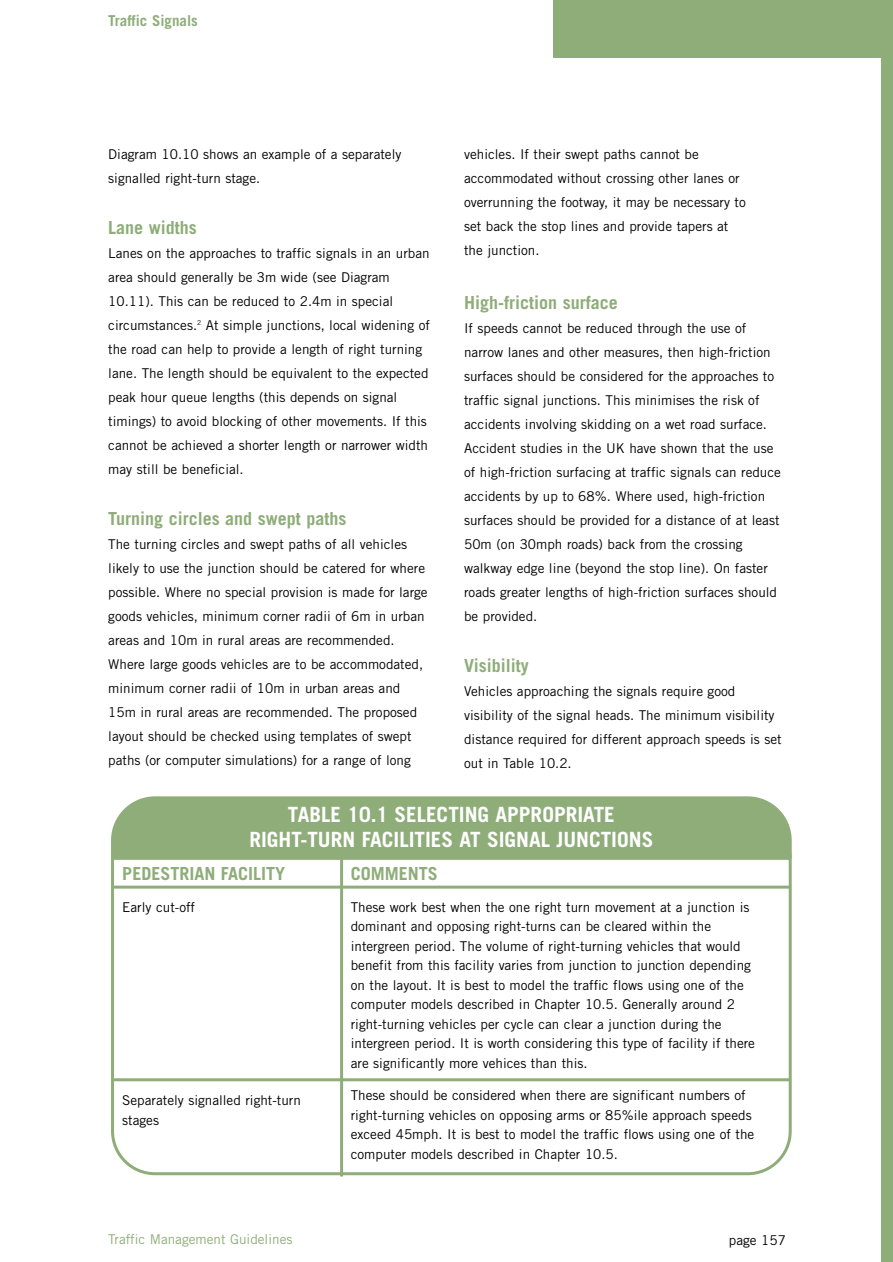
<style>
.page{position:relative;width:893px;height:1262px;background:#fff}
.page>*{position:absolute;margin:0;border:0;box-sizing:border-box;transform-origin:0 0}
.t1{font:700 21px/25.2px "Trade Gothic";color:#fff;text-align:center}
.t2{font:700 18px "Trade Gothic";color:#8ead79}
.t3{font:700 15px "Trade Gothic";color:#8ead79}
.t4{font:13.5px/24px "Trade Gothic";color:#000}
.t5{font:13.5px "Trade Gothic";color:#8ead79}
</style>
<div class="page">
<div style="left:553px;top:0;width:339px;height:58px;background:#8ead79"></div>
<div style="left:881px;top:0;width:11px;height:1261px;background:#8ead79"></div>
<svg style="left:111px;top:796px;width:680px;height:379px"></svg>
<hr style="left:340px;top:859px;width:3px;height:317px;background:#8ead79">
<hr style="left:112px;top:857px;width:679px;height:3px;background:#8ead79">
<hr style="left:112px;top:885px;width:679px;height:3px;background:#8ead79">
<hr style="left:112px;top:1078px;width:679px;height:3px;background:#8ead79">
<div style="left:112px;top:797px;width:679px;height:60px;background:#8ead79"></div>
<p class="t3" style="left:108px;top:15px;width:91px">Traffic Signals</p>
<p class="t4" style="left:108px;top:143px;width:294px">Diagram 10.10 shows an example of a separately signalled right-turn stage.</p>
<h2 class="t2" style="left:108px;top:221px;width:90px">Lane widths</h2>
<p class="t4" style="left:108px;top:242px;width:323px">Lanes on the approaches to traffic signals in an urban area should generally be 3m wide (see Diagram 10.11). This can be reduced to 2.4m in special circumstances.<sup>2</sup> At simple junctions, local widening of the road can help to provide a length of right turning lane. The length should be equivalent to the expected peak hour queue lengths (this depends on signal timings) to avoid blocking of other movements. If this cannot be achieved a shorter length or narrower width may still be beneficial.</p>
<h2 class="t2" style="left:108px;top:512px;width:239px">Turning circles and swept paths</h2>
<p class="t4" style="left:108px;top:533px;width:321px">The turning circles and swept paths of all vehicles likely to use the junction should be catered for where possible. Where no special provision is made for large goods vehicles, minimum corner radii of 6m in urban areas and 10m in rural areas are recommended.<br>Where large goods vehicles are to be accommodated, minimum corner radii of 10m in urban areas and 15m in rural areas are recommended. The proposed layout should be checked using templates of swept paths (or computer simulations) for a range of long</p>
<p class="t4" style="left:464px;top:143px;width:283px">vehicles. If their swept paths cannot be accommodated without crossing other lanes or overrunning the footway, it may be necessary to set back the stop lines and provide tapers at the junction.</p>
<h2 class="t2" style="left:464px;top:296px;width:155px">High-friction surface</h2>
<p class="t4" style="left:464px;top:317px;width:318px">If speeds cannot be reduced through the use of narrow lanes and other measures, then high-friction surfaces should be considered for the approaches to traffic signal junctions. This minimises the risk of accidents involving skidding on a wet road surface.<br>Accident studies in the UK have shown that the use of high-friction surfacing at traffic signals can reduce accidents by up to 68%. Where used, high-friction surfaces should be provided for a distance of at least 50m (on 30mph roads) back from the crossing walkway edge line (beyond the stop line). On faster roads greater lengths of high-friction surfaces should be provided.</p>
<h2 class="t2" style="left:464px;top:659px;width:66px">Visibility</h2>
<p class="t4" style="left:464px;top:680px;width:319px">Vehicles approaching the signals require good visibility of the signal heads. The minimum visibility distance required for different approach speeds is set out in Table 10.2.</p>
<h1 class="t1" style="left:249px;top:803px;width:405px">TABLE 10.1 SELECTING APPROPRIATE<br>RIGHT-TURN FACILITIES AT SIGNAL JUNCTIONS</h1>
<h2 class="t2" style="left:351px;top:867px;width:89px">COMMENTS</h2>
<p class="t4" style="left:351px;top:898px;width:406px;line-height:19.5px">These work best when the one right turn movement at a junction is dominant and opposing right-turns can be cleared within the intergreen period. The volume of right-turning vehicles that would benefit from this facility varies from junction to junction depending on the layout. It is best to model the traffic flows using one of the computer models described in Chapter 10.5. Generally around 2 right-turning vehicles per cycle can clear a junction during the intergreen period. It is worth considering this type of facility if there are significantly more vehices than this.</p>
<p class="t4" style="left:351px;top:1086px;width:405px;line-height:19.5px">These should be considered when there are significant numbers of right-turning vehicles on opposing arms or 85%ile approach speeds exceed 45mph. It is best to model the traffic flows using one of the computer models described in Chapter 10.5.</p>
<h2 class="t2" style="left:122px;top:867px;width:164px">PEDESTRIAN FACILITY</h2>
<p class="t4" style="left:122px;top:896px;width:74px">Early cut-off</p>
<p class="t4" style="left:122px;top:1092px;width:180px;line-height:19.5px">Separately signalled right-turn stages</p>
<p class="t5" style="left:108px;top:1234px;width:186px">Traffic Management Guidelines</p>
<p class="t4" style="left:729px;top:1228px;width:59px">page 157</p>
</div>
